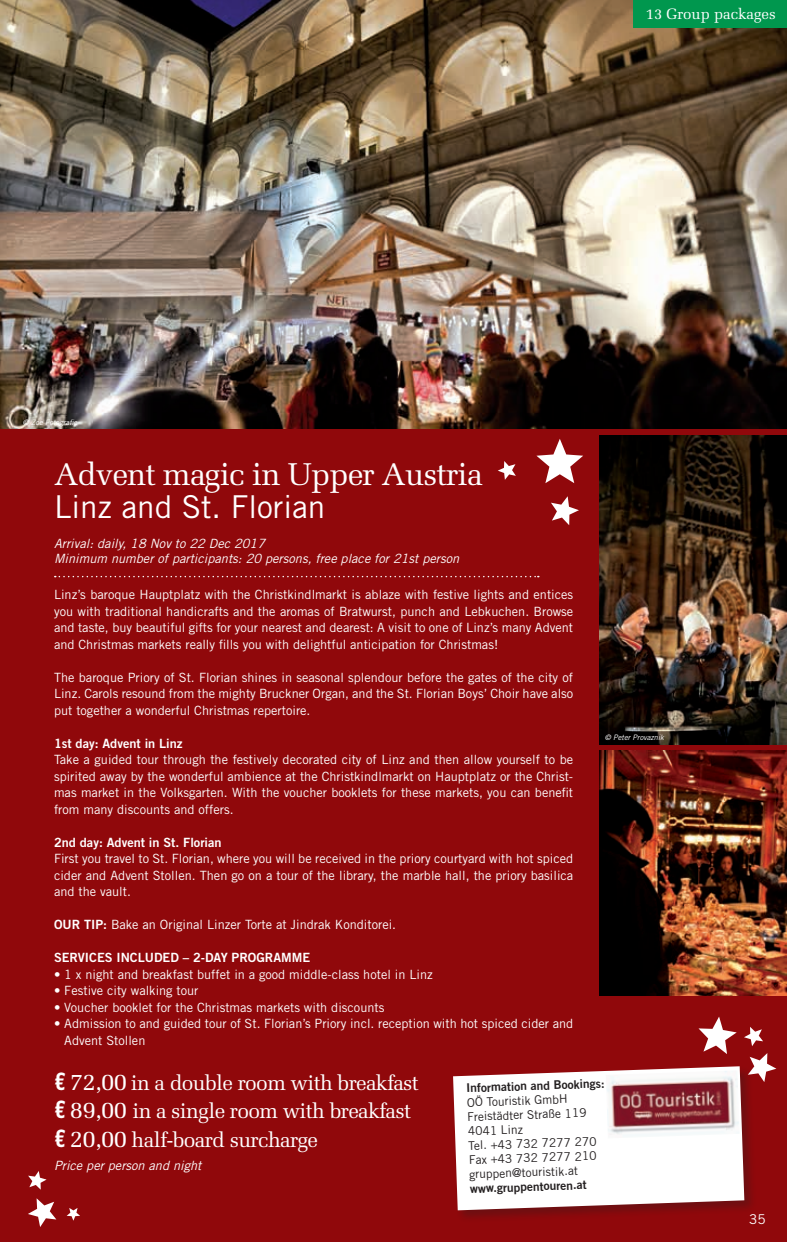
<style>
.page{position:relative;width:787px;height:1242px;background:#fff}
.page>*{position:absolute;margin:0;border:0;box-sizing:border-box;transform-origin:0 0}
.t1{font:31.5px "Melior LT Std";letter-spacing:-.03em;color:#fff}
.t2{font:31.5px "Trade Gothic LT Std";color:#fff}
.t3{font:21px/28.5px "Melior LT Std";letter-spacing:-.03em;color:#fff}
.t4{font:15px "Melior LT Std";color:#fff}
.t5{font:13.5px "Trade Gothic LT Std";color:#fff}
.t6{font:12.75px/16.5px "Trade Gothic LT Std";color:#fff;text-align:justify}
.t7{font:italic 12.75px/15px "Trade Gothic LT Std";color:#fff}
.t8{font:12.75px "Trade Gothic LT Std Bd 2";color:#fff}
.t9{font:12px/14.4px "Trade Gothic LT Std";color:#231f20}
.t10{font:12px "Trade Gothic LT Std Bd 2";color:#231f20}
.t11{font:italic 7.5px "Trade Gothic LT Std";color:#fff}
.s1{font-family:"Trade Gothic LT Std Bd 2"}
.s2{font-family:"Trade Gothic LT Std Bd Cn 20";font-size:24px}
.s3{font-size:24px}
</style>
<div class="page">
<div style="left:0;top:429px;width:787px;height:813px;background:#90080b"></div>
<img style="left:0;top:0;width:787px;height:429px">
<div style="left:634px;top:0;width:153px;height:28px;background:#00974e"></div>
<svg style="left:55px;top:576px;width:484px;height:1px"></svg>
<svg style="left:536px;top:439px;width:47px;height:44px"></svg>
<svg style="left:551px;top:496px;width:28px;height:29px"></svg>
<svg style="left:749px;top:1053px;width:27px;height:29px"></svg>
<svg style="left:698px;top:1016px;width:38px;height:38px"></svg>
<svg style="left:744px;top:1027px;width:19px;height:19px"></svg>
<svg style="left:28px;top:1198px;width:28px;height:29px"></svg>
<svg style="left:28px;top:1171px;width:19px;height:18px"></svg>
<svg style="left:67px;top:1208px;width:13px;height:12px"></svg>
<svg style="left:498px;top:461px;width:18px;height:19px"></svg>
<img style="left:599px;top:435px;width:188px;height:309px">
<img style="left:599px;top:750px;width:188px;height:245px">
<div style="left:452px;top:1065px;width:305px;height:158px;background:#231f20;opacity:.31"></div>
<svg style="left:453px;top:1066px;width:291px;height:144px;background:#f2e5e5"></svg>
<img style="left:605px;top:1070px;width:134px;height:68px">
<p class="t11" style="left:23px;top:417px;width:56px">© Zoe Fotografie</p>
<p class="t4" style="left:645px;top:5px;width:132px">13 Group packages</p>
<h1 class="t1" style="left:54px;top:456px;width:430px">Advent magic in Upper Austria</h1>
<h1 class="t2" style="left:54px;top:488px;width:273px">Linz and St. Florian</h1>
<p class="t7" style="left:54px;top:536px;width:407px">Arrival: daily, 18 Nov to 22 Dec 2017<br>Minimum number of participants: 20 persons, free place for 21st person</p>
<p class="t6" style="left:54px;top:586px;width:521px">Linz’s baroque Hauptplatz with the Christkindlmarkt is ablaze with festive lights and entices you with traditional handicrafts and the aromas of Bratwurst, punch and Lebkuchen. Browse and taste, buy beautiful gifts for your nearest and dearest: A visit to one of Linz’s many Advent and Christmas markets really fills you with delightful anticipation for Christmas!</p>
<p class="t6" style="left:54px;top:669px;width:521px">The baroque Priory of St. Florian shines in seasonal splendour before the gates of the city of Linz. Carols resound from the mighty Bruckner Organ, and the St. Florian Boys’ Choir have also put together a wonderful Christmas repertoire.</p>
<p class="t8" style="left:54px;top:735px;width:130px">1st day: Advent in Linz</p>
<p class="t6" style="left:54px;top:751px;width:520px">Take a guided tour through the festively decorated city of Linz and then allow yourself to be spirited away by the wonderful ambience at the Christkindlmarkt on Hauptplatz or the Christ&shy;mas market in the Volksgarten. With the voucher booklets for these markets, you can benefit from many discounts and offers.</p>
<p class="t8" style="left:54px;top:834px;width:169px">2nd day: Advent in St. Florian</p>
<p class="t6" style="left:54px;top:850px;width:521px">First you travel to St. Florian, where you will be received in the priory courtyard with hot spiced cider and Advent Stollen. Then go on a tour of the library, the marble hall, the priory basilica and the vault.</p>
<p class="t6" style="left:54px;top:916px;width:343px"><span class="s1">OUR TIP:</span> Bake an Original Linzer Torte at Jindrak Konditorei.</p>
<p class="t8" style="left:54px;top:949px;width:258px">SERVICES INCLUDED – 2-DAY PROGRAMME</p>
<p class="t6" style="left:54px;top:965px;width:380px">• 1 x night and breakfast buffet in a good middle-class hotel in Linz</p>
<p class="t6" style="left:54px;top:982px;width:146px">• Festive city walking tour</p>
<p class="t6" style="left:54px;top:998px;width:332px">• Voucher booklet for the Christmas markets with discounts</p>
<p class="t6" style="left:64px;top:1015px;width:510px;text-indent:-10px">• Admission to and guided tour of St. Florian’s Priory incl. reception with hot spiced cider and<br>Advent Stollen</p>
<h2 class="t3" style="left:54px;top:1068px;width:366px"><span class="s2">€</span> <span class="s3">72,00</span> in a double room with breakfast <span class="s2">€</span> <span class="s3">89,00</span> in a single room with breakfast <span class="s2">€</span> <span class="s3">20,00</span> half-board surcharge</h2>
<p class="t7" style="left:54px;top:1158px;width:149px">Price per person and night</p>
<p class="t11" style="left:605px;top:733px;width:60px">© Peter Provaznik</p>
<p class="t10" style="left:466px;top:1080px;width:140px;rotate:-2deg">Information and Bookings:</p>
<p class="t9" style="left:466px;top:1095px;width:130px;rotate:-2deg">OÖ Touristik GmbH<br>Freistädter Straße 119<br>4041 Linz<br>Tel. +43 732 7277 270<br>Fax +43 732 7277 210 gruppen@touristik.at</p>
<p class="t10" style="left:469px;top:1181px;width:118px;rotate:-2deg">www.gruppentouren.at</p>
<p class="t5" style="left:749px;top:1211px;width:18px">35</p>
</div>
